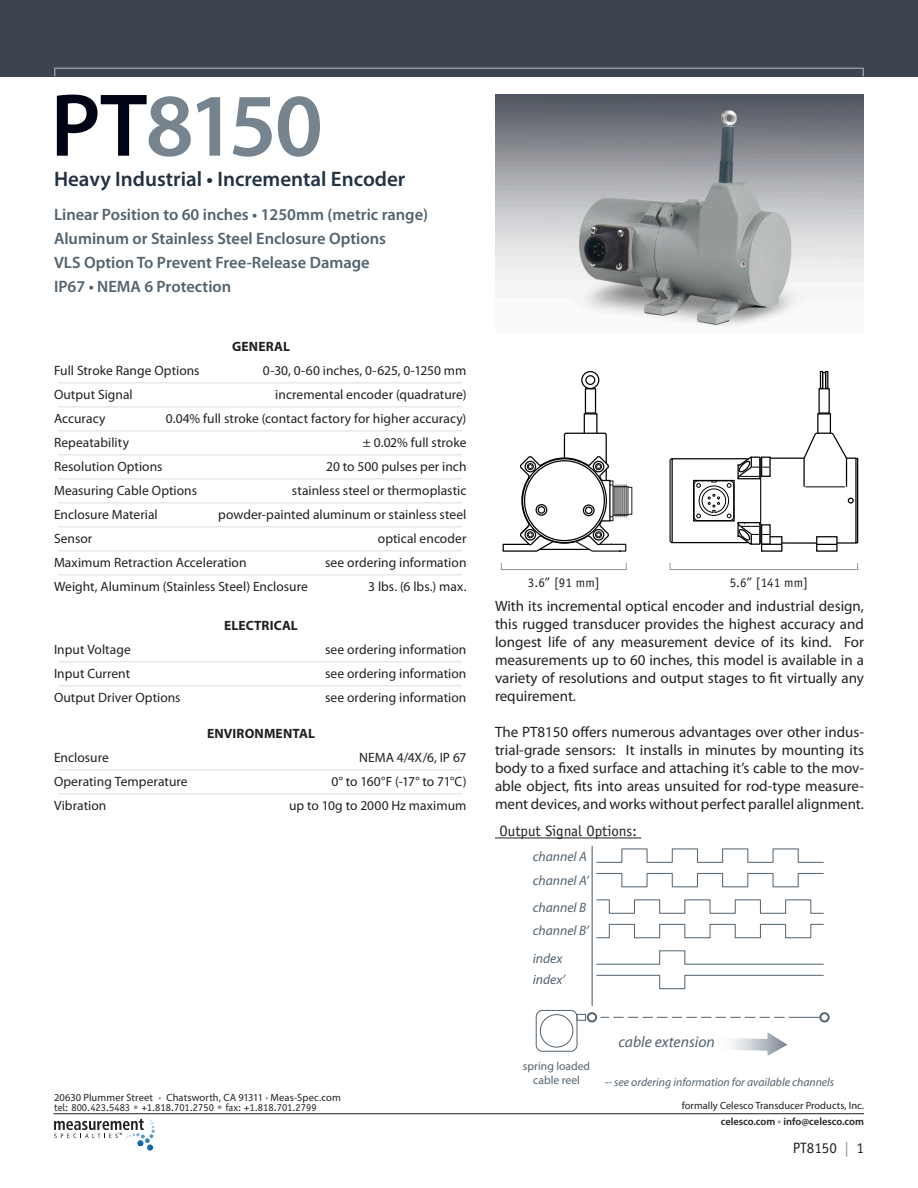
<style>
.page{position:relative;width:918px;height:1188px;background:#fff}
.page>*{position:absolute;margin:0;border:0;box-sizing:border-box;transform-origin:0 0}
.Model_Number{font:600 90px "Myriad Pro";letter-spacing:-.025em;color:#76848f}
.Subheading{font:600 21px "Myriad Pro";color:#213242}
.Bullet_Points{font:600 16.5px "Myriad Pro";color:#52626f}
.t1{font:italic 15.6px "Myriad Pro";color:#52626f}
.Introduction{font:15px/18px "Myriad Pro";color:#231f20;text-align:justify}
.Illustration_Caption{font:15px "Officina Sans";color:#231f20}
.Page_Numbers-Odd{font:15px "Officina Sans";color:#231f20}
.t2{font:italic 13.65px/23.9px "Myriad Pro";color:#52626f}
.Specs{font:13.5px "Myriad Pro";letter-spacing:.005em;color:#231f20}
.Specs_-_last_line{font:13.5px "Myriad Pro";letter-spacing:.005em;color:#231f20}
.Specs_Heading{font:700 13.5px "Myriad Pro";letter-spacing:.01em;color:#231f20}
.Specs-2{font:13.5px "Myriad Pro";letter-spacing:-.015em;color:#231f20}
.SR1V_specs_heading{font:700 13.5px "Myriad Pro";letter-spacing:.015em;color:#231f20}
.t3{font:13.05px "Officina Sans";color:#231f20}
.t4{font:italic 11.7px "Myriad Pro";color:#52626f}
.t5{font:11.7px/14.1px "Myriad Pro";color:#52626f;text-align:center}
.t6{font:10.5px "Myriad Pro";color:#231f20}
.t7{font:10.5px "Officina Sans";color:#231f20}
.t8{font:600 10.5px "Myriad Pro";color:#231f20}
.s1{color:#000314}
.s2{color:#939598}
.s3{font-size:12px;color:#939598}
</style>
<div class="page">
<hr style="left:54px;top:1113px;width:810px;height:1px;background:#231f20">
<svg style="left:54px;top:1117px;width:101px;height:34px"></svg>
<img style="left:495px;top:94px;width:369px;height:232px">
<hr style="left:495px;top:838px;width:146px;height:1px;background:#231f20">
<div style="left:0;top:0;width:918px;height:76px;background:#3e444f"></div>
<hr style="left:592px;top:846px;width:1px;height:160px;background:#52626f">
<svg style="left:596px;top:848px;width:228px;height:15px"></svg>
<svg style="left:596px;top:873px;width:228px;height:15px"></svg>
<svg style="left:596px;top:899px;width:228px;height:15px"></svg>
<svg style="left:596px;top:950px;width:228px;height:15px"></svg>
<svg style="left:596px;top:975px;width:228px;height:14px"></svg>
<svg style="left:596px;top:924px;width:228px;height:15px"></svg>
<div style="left:536px;top:1010px;width:41px;height:42px;border:1px solid #52626f;border-radius:6px"></div>
<div style="left:540px;top:1014px;width:33px;height:34px;border:1px solid #52626f;border-radius:50%"></div>
<div style="left:576px;top:1014px;width:10px;height:7px;border:1px solid #52626f"></div>
<div style="left:587px;top:1012px;width:10px;height:10px;border:2px solid #52626f;border-radius:50%"></div>
<div style="left:819px;top:1012px;width:11px;height:10px;border:2px solid #52626f;border-radius:50%"></div>
<hr style="left:789px;top:1017px;width:31px;height:1px;background:#52626f">
<svg style="left:601px;top:1017px;width:183px;height:1px"></svg>
<svg style="left:731px;top:1032px;width:57px;height:24px"></svg>
<svg style="left:823px;top:372px;width:2px;height:16px"></svg>
<div style="left:825px;top:371px;width:3px;height:18px;border:1px solid #040503"></div>
<div style="left:820px;top:371px;width:3px;height:18px;border:1px solid #040503"></div>
<svg style="left:581px;top:371px;width:19px;height:19px"></svg>
<hr style="left:782px;top:542px;width:35px;height:2px;background:#000">
<hr style="left:770px;top:458px;width:34px;height:1px;background:#000">
<div style="left:584px;top:413px;width:13px;height:21px;border:1px solid #000"></div>
<svg style="left:669px;top:458px;width:4px;height:86px"></svg>
<div style="left:672px;top:458px;width:77px;height:85px;border:1px solid #000"></div>
<div style="left:816px;top:536px;width:22px;height:9px;border:1px solid #000"></div>
<div style="left:855px;top:458px;width:3px;height:85px;border:1px solid #000"></div>
<svg style="left:802px;top:432px;width:55px;height:112px"></svg>
<div style="left:817px;top:413px;width:14px;height:21px;border:1px solid #000"></div>
<svg style="left:502px;top:432px;width:127px;height:120px"></svg>
<svg style="left:693px;top:456px;width:90px;height:96px"></svg>
<div style="left:585px;top:388px;width:11px;height:26px;border:1px solid #040503"></div>
<div style="left:818px;top:388px;width:12px;height:26px;border:1px solid #040503"></div>
<div style="left:501px;top:563px;width:126px;height:7px;border:1px solid #939598"></div>
<div style="left:670px;top:563px;width:188px;height:7px;border:1px solid #939598"></div>
<hr style="left:58px;top:382px;width:404px;height:1px;background:#d9dfe1">
<hr style="left:58px;top:406px;width:404px;height:1px;background:#d9dfe1">
<hr style="left:58px;top:430px;width:404px;height:1px;background:#d9dfe1">
<hr style="left:58px;top:454px;width:404px;height:1px;background:#d9dfe1">
<hr style="left:58px;top:478px;width:404px;height:1px;background:#d9dfe1">
<hr style="left:58px;top:502px;width:404px;height:1px;background:#d9dfe1">
<hr style="left:58px;top:526px;width:404px;height:1px;background:#d9dfe1">
<hr style="left:58px;top:550px;width:404px;height:1px;background:#d9dfe1">
<hr style="left:58px;top:574px;width:404px;height:1px;background:#d9dfe1">
<hr style="left:58px;top:662px;width:404px;height:1px;background:#d9dfe1">
<hr style="left:58px;top:686px;width:404px;height:1px;background:#d9dfe1">
<hr style="left:58px;top:770px;width:404px;height:1px;background:#d9dfe1">
<hr style="left:58px;top:794px;width:404px;height:1px;background:#d9dfe1">
<div style="left:54px;top:68px;width:810px;height:9px;border:2px solid #939598"></div>
<p class="Model_Number" style="left:50px;top:68px;width:274px"><span class="s1">PT</span>8150</p>
<p class="Subheading" style="left:54px;top:165px;width:353px">Heavy Industrial • Incremental Encoder</p>
<p class="Bullet_Points" style="left:54px;top:204px;width:376px">Linear Position to 60 inches • 1250mm (metric range)</p>
<p class="Bullet_Points" style="left:54px;top:228px;width:333px">Aluminum or Stainless Steel Enclosure Options</p>
<p class="Bullet_Points" style="left:54px;top:252px;width:317px">VLS Option To Prevent Free-Release Damage</p>
<p class="Bullet_Points" style="left:54px;top:276px;width:179px">IP67 • NEMA 6 Protection</p>
<p class="SR1V_specs_heading" style="left:232px;top:338px;width:59px">GENERAL</p>
<p class="Specs" style="left:54px;top:362px;width:147px">Full Stroke Range Options</p>
<p class="Specs" style="left:263px;top:362px;width:205px">0-30, 0-60 inches, 0-625, 0-1250 mm</p>
<p class="Specs" style="left:54px;top:386px;width:80px">Output Signal</p>
<p class="Specs" style="left:275px;top:386px;width:193px">incremental encoder (quadrature)</p>
<p class="Specs" style="left:54px;top:410px;width:53px">Accuracy</p>
<p class="Specs" style="left:166px;top:410px;width:302px">0.04% full stroke (contact factory for higher accuracy)</p>
<p class="Specs" style="left:54px;top:434px;width:77px">Repeatability</p>
<p class="Specs" style="left:363px;top:434px;width:105px">± 0.02% full stroke</p>
<p class="Specs" style="left:54px;top:458px;width:110px">Resolution Options</p>
<p class="Specs" style="left:326px;top:458px;width:142px">20 to 500 pulses per inch</p>
<p class="Specs" style="left:54px;top:482px;width:145px">Measuring Cable Options</p>
<p class="Specs" style="left:292px;top:482px;width:176px">stainless steel or thermoplastic</p>
<p class="Specs" style="left:54px;top:506px;width:105px">Enclosure Material</p>
<p class="Specs" style="left:218px;top:506px;width:250px">powder-painted aluminum or stainless steel</p>
<p class="Specs" style="left:54px;top:530px;width:40px">Sensor</p>
<p class="Specs" style="left:378px;top:530px;width:90px">optical encoder</p>
<p class="Specs" style="left:54px;top:554px;width:194px">Maximum Retraction Acceleration</p>
<p class="Specs" style="left:325px;top:554px;width:143px">see ordering information</p>
<p class="Specs_-_last_line" style="left:54px;top:578px;width:255px">Weight, Aluminum (Stainless Steel) Enclosure</p>
<p class="Specs_-_last_line" style="left:368px;top:578px;width:100px">3 lbs. (6 lbs.) max.</p>
<p class="Specs_Heading" style="left:224px;top:617px;width:75px">ELECTRICAL</p>
<p class="Specs" style="left:54px;top:641px;width:78px">Input Voltage</p>
<p class="Specs" style="left:325px;top:641px;width:143px">see ordering information</p>
<p class="Specs" style="left:54px;top:665px;width:78px">Input Current</p>
<p class="Specs" style="left:325px;top:665px;width:143px">see ordering information</p>
<p class="Specs_-_last_line" style="left:54px;top:689px;width:128px">Output Driver Options</p>
<p class="Specs_-_last_line" style="left:325px;top:689px;width:143px">see ordering information</p>
<p class="Specs_Heading" style="left:207px;top:725px;width:109px">ENVIRONMENTAL</p>
<p class="Specs" style="left:54px;top:749px;width:56px">Enclosure</p>
<p class="Specs" style="left:359px;top:749px;width:109px">NEMA 4/4X/6, IP 67</p>
<p class="Specs" style="left:54px;top:773px;width:135px">Operating Temperature</p>
<p class="Specs-2" style="left:332px;top:773px;width:136px">0° to 160°F (-17° to 71°C)</p>
<p class="Specs_-_last_line" style="left:54px;top:797px;width:54px">Vibration</p>
<p class="Specs_-_last_line" style="left:289px;top:797px;width:179px">up to 10g to 2000 Hz maximum</p>
<p class="t6" style="left:54px;top:1091px;width:288px">20630 Plummer Street <span class="s2">•</span> Chatsworth, CA 91311 <span class="s2">•</span> Meas-Spec.com</p>
<p class="t7" style="left:54px;top:1102px;width:264px">tel: 800.423.5483 <span class="s2">•</span> +1.818.701.2750 <span class="s2">•</span> fax: +1.818.701.2799</p>
<p class="t3" style="left:528px;top:575px;width:73px">3.6” [91 mm]</p>
<p class="t3" style="left:730px;top:575px;width:80px">5.6” [141 mm]</p>
<p class="Introduction" style="left:495px;top:597px;width:371px">With its incremental optical encoder and industrial design, this rugged transducer provides the highest accuracy and longest life of any measurement device of its kind. For measurements up to 60 inches, this model is available in a variety of resolutions and output stages to fit virtually any requirement.</p>
<p class="Introduction" style="left:495px;top:723px;width:371px">The PT8150 offers numerous advantages over other indus&shy;trial-grade sensors: It installs in minutes by mounting its body to a fixed surface and attaching it’s cable to the mov&shy;able object, fits into areas unsuited for rod-type measure&shy;ment devices, and works without perfect parallel alignment.</p>
<p class="Illustration_Caption" style="left:500px;top:822px;width:139px">Output Signal Options:</p>
<p class="t2" style="left:533px;top:845px;width:57px">channel A channel A’</p>
<p class="t2" style="left:533px;top:896px;width:58px;line-height:22.8px">channel B channel B’</p>
<p class="t2" style="left:533px;top:947px;width:34px;line-height:21.9px">index index’</p>
<p class="t5" style="left:523px;top:1059px;width:69px">spring loaded cable reel</p>
<p class="t1" style="left:619px;top:1033px;width:98px">cable extension</p>
<p class="t4" style="left:605px;top:1075px;width:231px">-- see ordering information for available channels</p>
<p class="t6" style="left:682px;top:1099px;width:184px">formally Celesco Transducer Products, Inc.</p>
<p class="t8" style="left:721px;top:1115px;width:145px">celesco.com <span class="s3">•</span> info@celesco.com</p>
<p class="Page_Numbers-Odd" style="left:793px;top:1139px;width:73px">PT8150 <span class="s2">|</span> 1</p>
</div>
